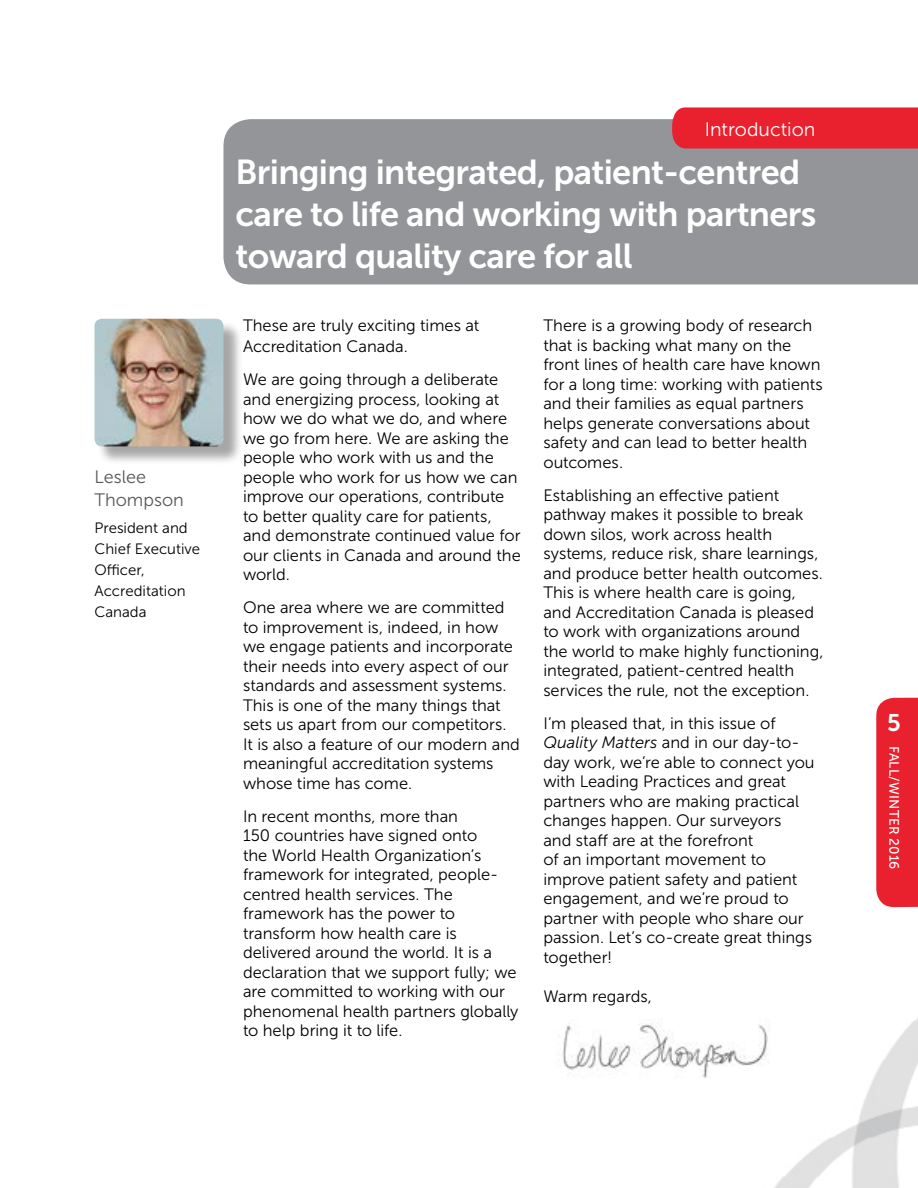
<style>
.page{position:relative;width:918px;height:1188px;background:#fff}
.page>*{position:absolute;margin:0;border:0;box-sizing:border-box;transform-origin:0 0}
.t1{font:34.5px/42px "Museo Sans 700";letter-spacing:-.02em;color:#fff}
.t2{font:24px "Museo Sans 700";color:#fff}
.t3{font:19.5px "Museo Sans 300";color:#fff}
.t4{font:18px/22.5px "Museo Sans 300";color:#58595b}
.t5{font:16.5px/19.5px "Museo Sans 300";color:#000}
.t6{font:15px/21px "Museo Sans 300";color:#000}
.t7{font:13.5px "Museo Sans 500";letter-spacing:.01em;color:#fff}
.s1{font-style:italic}
</style>
<div class="page">
<img style="left:774px;top:1018px;width:144px;height:170px">
<div style="left:876px;top:698px;width:42px;height:209px;background:#e9202e"></div>
<div style="left:223px;top:119px;width:695px;height:165px;background:#939598"></div>
<div style="left:672px;top:107px;width:246px;height:41px;background:#e9202e"></div>
<div style="left:97px;top:321px;width:146px;height:144px;background:#000;opacity:.35"></div>
<img style="left:94px;top:319px;width:129px;height:127px">
<img style="left:560px;top:1019px;width:224px;height:60px">
<p class="t4" style="left:94px;top:466px;width:91px">Leslee<br>Thompson</p>
<p class="t6" style="left:94px;top:518px;width:107px">President and<br>Chief Executive<br>Officer,<br>Accreditation<br>Canada</p>
<p class="t3" style="left:705px;top:119px;width:112px">Introduction</p>
<h1 class="t1" style="left:236px;top:151px;width:582px">Bringing integrated, patient-centred care to life and working with partners toward quality care for all</h1>
<p class="t5" style="left:243px;top:315px;width:238px;line-height:21px">These are truly exciting times at<br>Accreditation Canada.</p>
<p class="t5" style="left:243px;top:370px;width:279px">We are going through a deliberate and energizing process, looking at how we do what we do, and where we go from here. We are asking the people who work with us and the people who work for us how we can improve our operations, contribute to better quality care for patients, and demonstrate continued value for our clients in Canada and around the world.</p>
<p class="t5" style="left:243px;top:598px;width:278px">One area where we are committed to improvement is, indeed, in how we engage patients and incorporate their needs into every aspect of our standards and assessment systems.<br>This is one of the many things that sets us apart from our competitors.<br>It is also a feature of our modern and meaningful accreditation systems whose time has come.</p>
<p class="t5" style="left:243px;top:806px;width:277px">In recent months, more than<br>150 countries have signed onto<br>the World Health Organization’s framework for integrated, people&shy;centred health services. The framework has the power to transform how health care is delivered around the world. It is a declaration that we support fully; we are committed to working with our phenomenal health partners globally to help bring it to life.</p>
<p class="t5" style="left:543px;top:316px;width:281px">There is a growing body of research that is backing what many on the front lines of health care have known for a long time: working with patients and their families as equal partners helps generate conversations about safety and can lead to better health outcomes.</p>
<p class="t5" style="left:543px;top:485px;width:282px">Establishing an effective patient pathway makes it possible to break down silos, work across health systems, reduce risk, share learnings, and produce better health outcomes.<br>This is where health care is going, and Accreditation Canada is pleased to work with organizations around the world to make highly functioning, integrated, patient-centred health services the rule, not the exception.</p>
<p class="t5" style="left:543px;top:713px;width:273px">I’m pleased that, in this issue of<br><span class="s1">Quality Matters</span> and in our day-to&shy;day work, we’re able to connect you with Leading Practices and great partners who are making practical changes happen. Our surveyors<br>and staff are at the forefront<br>of an important movement to improve patient safety and patient engagement, and we’re proud to partner with people who share our passion. Let’s co-create great things together!</p>
<p class="t5" style="left:543px;top:986px;width:110px">Warm regards,</p>
<h2 class="t2" style="left:887px;top:709px;width:15px">5</h2>
<p class="t7" style="left:901px;top:746px;width:125px;rotate:90deg">FALL/WINTER 2016</p>
</div>
